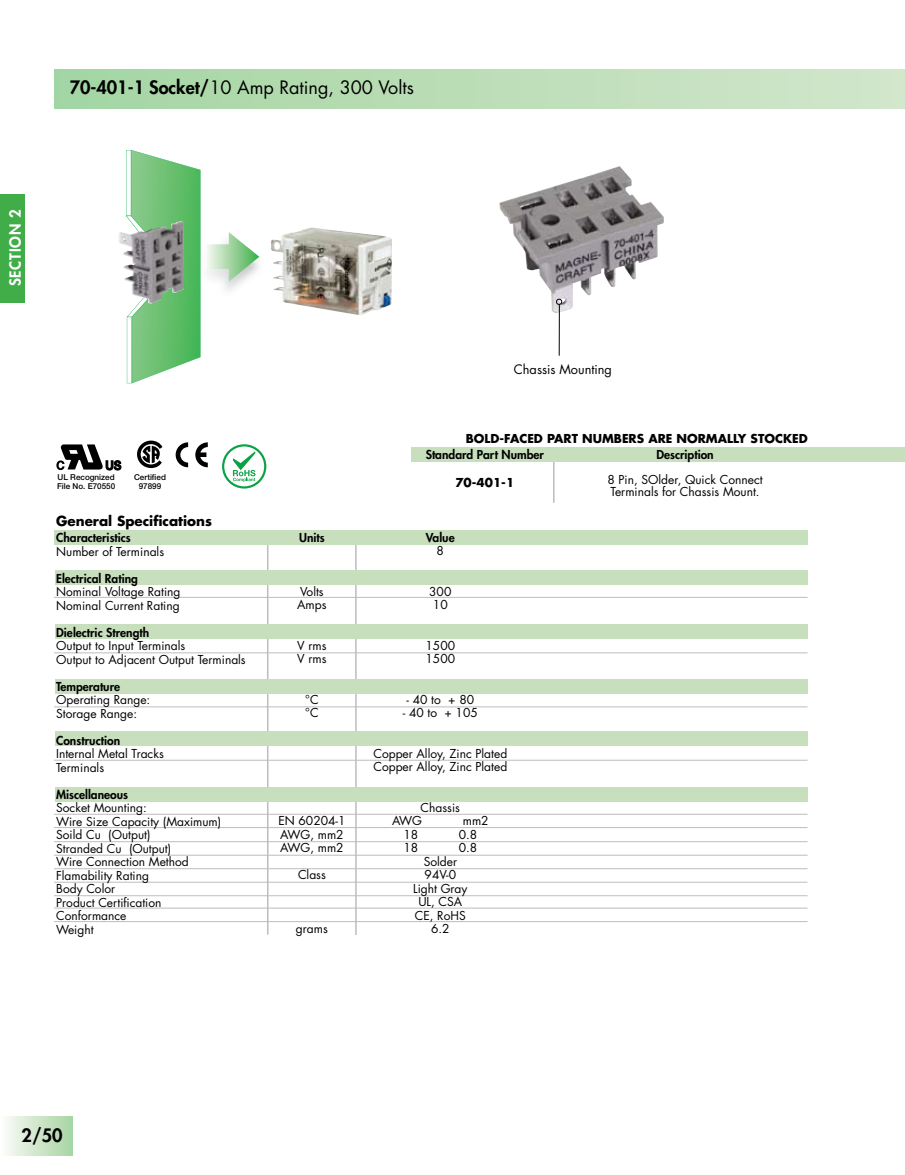
<style>
.page{position:relative;width:905px;height:1175px;background:#fff}
.page>*{position:absolute;margin:0;border:0;box-sizing:border-box;transform-origin:0 0}
.t1{font:18px "Futura Std";color:#000}
.t2{font:800 18px "Futura Std";color:#000}
.t3{font:800 15px "Futura Std";letter-spacing:.05em;color:#fff}
.t4{font:700 13.5px "Futura Std";color:#000}
.t5{font:12.75px "Futura Std";color:#000}
.t6{font:12px/13.5px "Futura Std";color:#000}
.t7{font:800 12px "Futura Std";color:#000}
.t8{font:700 12px "Futura Std";color:#000}
.t9{font:500 8.1px/9.8px "Helvetica Neue LT Std";color:#000}
.t10{font:700 6.6px "Helvetica Neue LT Std";color:#000}
.s1{font-weight:800}
</style>
<div class="page">
<hr style="left:553px;top:458px;width:1px;height:45px;background:#bcbdbf">
<div style="left:411px;top:447px;width:493px;height:14px;background:#c8dfbe"></div>
<img style="left:499px;top:166px;width:165px;height:147px">
<hr style="left:559px;top:305px;width:1px;height:51px;background:#000">
<svg style="left:556px;top:299px;width:6px;height:6px"></svg>
<hr style="left:355px;top:538px;width:2px;height:397px;background:#bcbdbf">
<hr style="left:267px;top:538px;width:1px;height:396px;background:#bcbdbf">
<div style="left:55px;top:787px;width:752px;height:14px;background:#c8dfbe"></div>
<div style="left:55px;top:731px;width:752px;height:15px;background:#c8dfbe"></div>
<div style="left:54px;top:530px;width:753px;height:15px;background:#c8dfbe"></div>
<div style="left:55px;top:679px;width:752px;height:14px;background:#c8dfbe"></div>
<div style="left:55px;top:624px;width:752px;height:14px;background:#c8dfbe"></div>
<div style="left:55px;top:570px;width:752px;height:14px;background:#c8dfbe"></div>
<hr style="left:54px;top:597px;width:753px;height:1px;background:#bcbdbf">
<hr style="left:54px;top:827px;width:753px;height:1px;background:#bcbdbf">
<hr style="left:54px;top:652px;width:753px;height:1px;background:#bcbdbf">
<hr style="left:54px;top:907px;width:753px;height:1px;background:#bcbdbf">
<hr style="left:54px;top:921px;width:753px;height:1px;background:#bcbdbf">
<hr style="left:54px;top:841px;width:753px;height:1px;background:#bcbdbf">
<hr style="left:54px;top:854px;width:753px;height:1px;background:#bcbdbf">
<hr style="left:54px;top:868px;width:753px;height:1px;background:#bcbdbf">
<hr style="left:54px;top:881px;width:753px;height:1px;background:#bcbdbf">
<hr style="left:54px;top:895px;width:753px;height:1px;background:#bcbdbf">
<hr style="left:54px;top:706px;width:753px;height:1px;background:#bcbdbf">
<hr style="left:54px;top:760px;width:753px;height:1px;background:#bcbdbf">
<hr style="left:54px;top:814px;width:753px;height:1px;background:#bcbdbf">
<svg style="left:126px;top:150px;width:133px;height:233px"></svg>
<img style="left:119px;top:221px;width:65px;height:83px">
<img style="left:271px;top:227px;width:121px;height:88px">
<div style="left:54px;top:69px;width:850px;height:39px;background:linear-gradient(to right,#a4d5a2,#d3e6cc)"></div>
<div style="left:0;top:194px;width:25px;height:108px;background:#41ad49"></div>
<svg style="left:176px;top:442px;width:12px;height:25px"></svg>
<svg style="left:195px;top:442px;width:13px;height:25px"></svg>
<svg style="left:56px;top:444px;width:65px;height:26px"></svg>
<svg style="left:137px;top:440px;width:25px;height:28px"></svg>
<div style="left:222px;top:444px;width:44px;height:44px;border:2px solid #0aa245;border-radius:50%"></div>
<svg style="left:233px;top:451px;width:22px;height:31px"></svg>
<div style="left:1px;top:1116px;width:72px;height:39px;background:linear-gradient(to right,#fdfbfa,#a8d5a3)"></div>
<h1 class="t1" style="left:70px;top:76px;width:346px"><span class="s1">70-401-1 Socket/</span>10 Amp Rating, 300 Volts</h1>
<p class="t3" style="left:6px;top:286px;width:78px;rotate:-90deg">SECTION 2</p>
<p class="t9" style="left:57px;top:471px;width:60px">UL Recognized<br>File No. E70550</p>
<p class="t9" style="left:134px;top:471px;width:33px;text-align:center">Certified<br>97899</p>
<p class="t4" style="left:56px;top:511px;width:157px">General Specifications</p>
<p class="t7" style="left:56px;top:530px;width:76px">Characteristics</p>
<p class="t6" style="left:56px;top:544px;width:109px">Number of Terminals</p>
<p class="t7" style="left:56px;top:570px;width:83px">Electrical Rating</p>
<p class="t6" style="left:56px;top:585px;width:126px">Nominal Voltage Rating<br>Nominal Current Rating</p>
<p class="t7" style="left:56px;top:624px;width:94px">Dielectric Strength</p>
<p class="t6" style="left:56px;top:639px;width:191px">Output to Input Terminals<br>Output to Adjacent Output Terminals</p>
<p class="t7" style="left:56px;top:678px;width:65px">Temperature</p>
<p class="t6" style="left:56px;top:693px;width:96px">Operating Range:<br>Storage Range:</p>
<p class="t7" style="left:56px;top:732px;width:65px">Construction</p>
<p class="t6" style="left:56px;top:747px;width:109px">Internal Metal Tracks<br>Terminals</p>
<p class="t7" style="left:56px;top:786px;width:73px">Miscellaneous</p>
<p class="t6" style="left:56px;top:801px;width:166px">Socket Mounting:<br>Wire Size Capacity (Maximum)<br>Soild Cu (Output)<br>Stranded Cu (Output)<br>Wire Connection Method<br>Flamability Rating<br>Body Color<br>Product Certification<br>Conformance<br>Weight</p>
<p class="t10" style="left:125px;top:522px;width:23px">WHITE</p>
<p class="t7" style="left:299px;top:529px;width:27px">Units</p>
<p class="t6" style="left:297px;top:584px;width:31px">Volts<br>Amps</p>
<p class="t6" style="left:297px;top:638px;width:31px">V rms<br>V rms</p>
<p class="t6" style="left:305px;top:692px;width:15px">°C °C</p>
<p class="t6" style="left:278px;top:814px;width:68px">EN 60204-1<br>AWG, mm2<br>AWG, mm2</p>
<p class="t6" style="left:298px;top:868px;width:29px">Class</p>
<p class="t6" style="left:296px;top:922px;width:33px">grams</p>
<p class="t5" style="left:513px;top:361px;width:100px">Chassis Mounting</p>
<p class="t8" style="left:465px;top:431px;width:343px">BOLD-FACED PART NUMBERS ARE NORMALLY STOCKED</p>
<p class="t7" style="left:425px;top:447px;width:120px">Standard Part Number</p>
<p class="t8" style="left:455px;top:475px;width:60px">70-401-1</p>
<p class="t7" style="left:426px;top:529px;width:30px">Value</p>
<p class="t6" style="left:436px;top:544px;width:9px">8</p>
<p class="t6" style="left:429px;top:584px;width:24px;text-align:center">300<br>10</p>
<p class="t6" style="left:425px;top:638px;width:31px">1500<br>1500</p>
<p class="t6" style="left:406px;top:692px;width:69px">- 40 to + 80</p>
<p class="t6" style="left:403px;top:706px;width:76px">- 40 to + 105</p>
<p class="t6" style="left:373px;top:746px;width:135px">Copper Alloy, Zinc Plated<br>Copper Alloy, Zinc Plated</p>
<p class="t6" style="left:392px;top:800px;width:69px;text-indent:29px">Chassis<br>AWG</p>
<p class="t6" style="left:463px;top:814px;width:27px">mm2</p>
<p class="t6" style="left:403px;top:827px;width:16px">18</p>
<p class="t6" style="left:459px;top:827px;width:20px">0.8</p>
<p class="t6" style="left:403px;top:841px;width:16px">18</p>
<p class="t6" style="left:459px;top:841px;width:20px">0.8</p>
<p class="t6" style="left:413px;top:854px;width:56px;text-align:center">Solder<br>94V-0<br>Light Gray<br>UL, CSA<br>CE, RoHS<br>6.2</p>
<p class="t7" style="left:656px;top:447px;width:59px">Description</p>
<p class="t6" style="left:607px;top:474px;width:157px;line-height:12px">8 Pin, SOlder, Quick Connect<br>Terminals for Chassis Mount.</p>
<h1 class="t2" style="left:22px;top:1124px;width:42px">2/50</h1>
</div>
